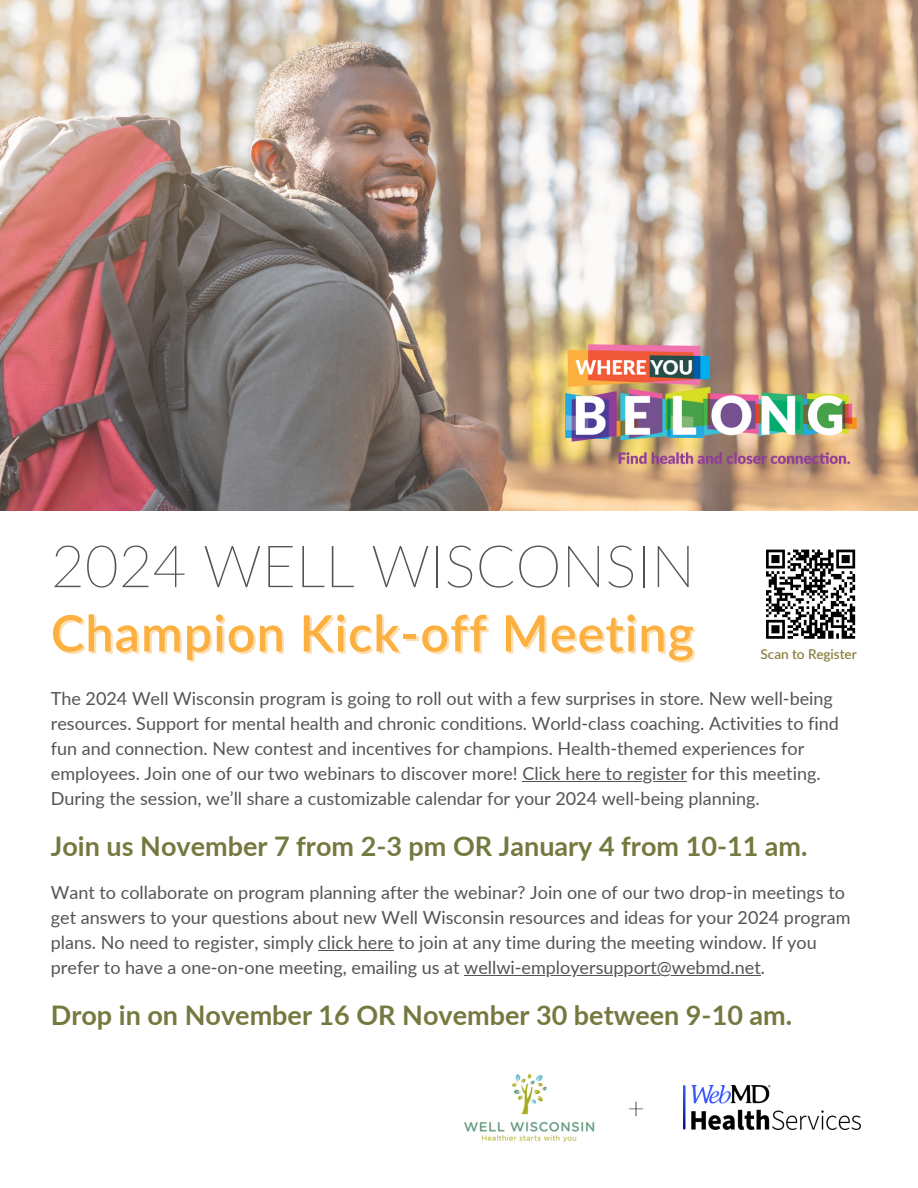
<style>
.page{position:relative;width:918px;height:1188px;background:#fff}
.page>*{position:absolute;margin:0;border:0;box-sizing:border-box;transform-origin:0 0}
.t1{font:100 58.5px "Lato";color:#545454}
.t2{font:600 50.25px "Lato";letter-spacing:.02em;color:#fbb040}
.t3{font:100 30px "Lato";color:#000}
.t4{font:700 27px "Lato";color:#75793f}
.t5{font:18px/25px "Lato";color:#545454}
.t6{font:13.5px "Lato";color:#75793f}
</style>
<div class="page">
<img style="left:464px;top:1073px;width:131px;height:69px">
<img style="left:683px;top:1085px;width:177px;height:44px">
<svg style="left:766px;top:549px;width:90px;height:90px"></svg>
<img style="left:0;top:0;width:918px;height:510px">
<img style="left:559px;top:343px;width:304px;height:127px">
<hr style="left:522px;top:781px;width:165px;height:1px;background:#545454">
<hr style="left:318px;top:950px;width:75px;height:1px;background:#545454">
<hr style="left:464px;top:975px;width:297px;height:1px;background:#545454">
<p class="t1" style="left:51px;top:529px;width:646px">2024 WELL WISCONSIN</p>
<p class="t2" style="left:51px;top:602px;width:645px">Champion Kick-off Meeting</p>
<p class="t6" style="left:761px;top:645px;width:97px">Scan to Register</p>
<p class="t5" style="left:51px;top:685px;width:790px">The 2024 Well Wisconsin program is going to roll out with a few surprises in store. New well-being resources. Support for mental health and chronic conditions. World-class coaching. Activities to find fun and connection. New contest and incentives for champions. Health-themed experiences for employees. Join one of our two webinars to discover more! Click here to register for this meeting.<br>During the session, we’ll share a customizable calendar for your 2024 well-being planning.</p>
<p class="t4" style="left:51px;top:829px;width:758px">Join us November 7 from 2-3 pm OR January 4 from 10-11 am.</p>
<p class="t5" style="left:51px;top:879px;width:801px">Want to collaborate on program planning after the webinar? Join one of our two drop-in meetings to get answers to your questions about new Well Wisconsin resources and ideas for your 2024 program plans. No need to register, simply click here to join at any time during the meeting window. If you prefer to have a one-on-one meeting, emailing us at wellwi-employersupport@webmd.net.</p>
<p class="t4" style="left:51px;top:998px;width:743px">Drop in on November 16 OR November 30 between 9-10 am.</p>
<p class="t3" style="left:627px;top:1090px;width:19px">+</p>
</div>
